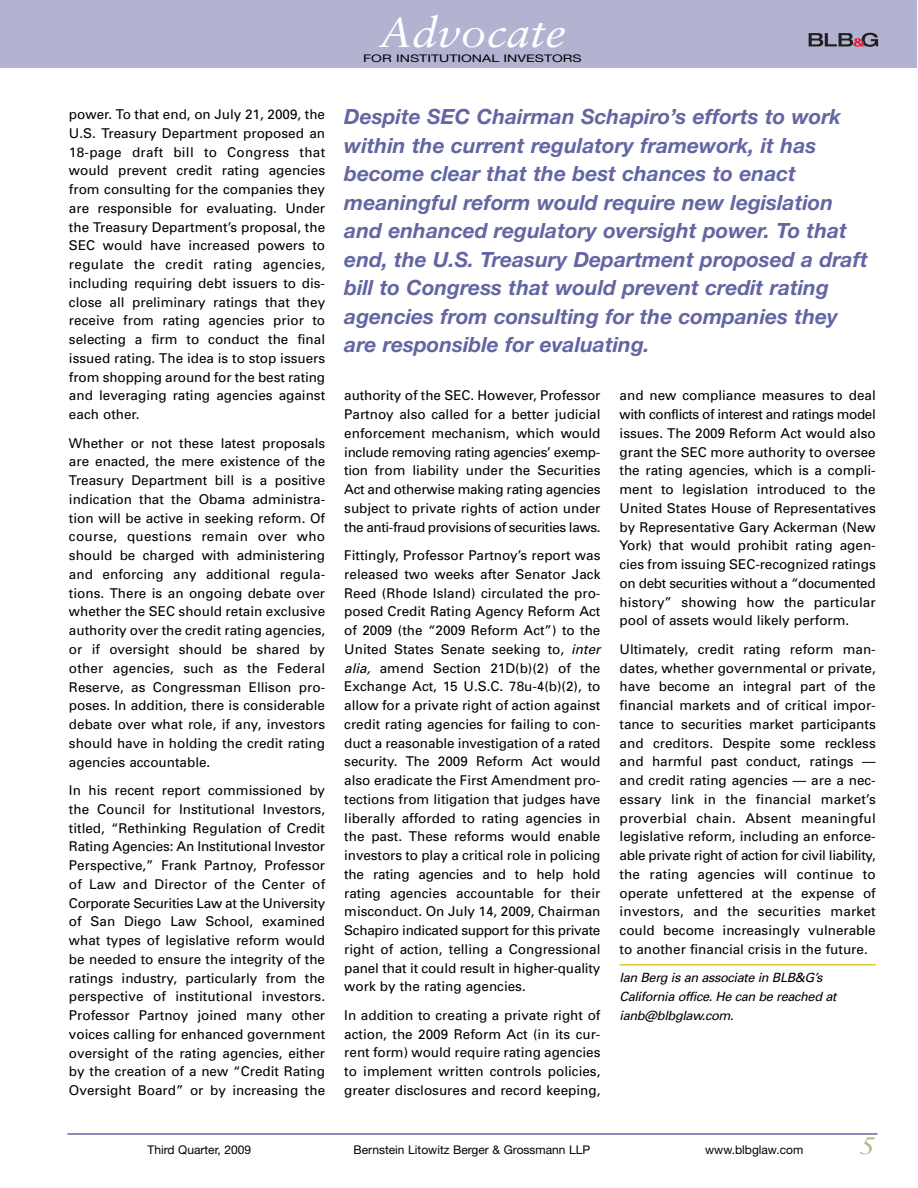
<style>
.page{position:relative;width:918px;height:1188px;background:#fff}
.page>*{position:absolute;margin:0;border:0;box-sizing:border-box;transform-origin:0 0}
.t1{font:italic 42px "Sabon";color:#fff;scale:1.1 1}
.t2{font:italic 24px "Sabon";color:#afb883;scale:1.25 1}
.t3{font:italic 700 21px/28.5px "Helvetica Neue";color:#6466a3}
.t4{font:13.5px/18.8px "Univers";color:#000;text-align:justify}
.t5{font:italic 12.75px/18.8px "Univers";color:#000}
.t6{font:12px "Helvetica Neue";color:#000}
.t7{font:10.5px "Helvetica Neue";color:#000;scale:1.35 1}
.s1{font-style:italic}
</style>
<div class="page">
<hr style="left:620px;top:964px;width:256px;height:2px;background:#decb2d">
<hr style="left:68px;top:1133px;width:810px;height:2px;background:#6466a3">
<div style="left:0;top:0;width:916px;height:68px;background:#b1b3d1"></div>
<svg style="left:809px;top:33px;width:69px;height:14px"></svg>
<h1 class="t1" style="left:379px;top:14px;width:172px">Advocate</h1>
<p class="t4" style="left:69px;top:106px;width:258px">power. To that end, on July 21, 2009, the U.S. Treasury Department proposed an 18-page draft bill to Congress that would prevent credit rating agencies from consulting for the companies they are responsible for evaluating. Under the Treasury Department’s proposal, the SEC would have increased powers to regulate the credit rating agencies, including requiring debt issuers to dis&shy;close all preliminary ratings that they receive from rating agencies prior to selecting a firm to conduct the final issued rating. The idea is to stop issuers from shopping around for the best rating and leveraging rating agencies against each other.</p>
<p class="t4" style="left:69px;top:435px;width:258px">Whether or not these latest proposals are enacted, the mere existence of the Treasury Department bill is a positive indication that the Obama administra&shy;tion will be active in seeking reform. Of course, questions remain over who should be charged with administering and enforcing any additional regula&shy;tions. There is an ongoing debate over whether the SEC should retain exclusive authority over the credit rating agencies, or if oversight should be shared by other agencies, such as the Federal Reserve, as Congressman Ellison pro&shy;poses. In addition, there is considerable debate over what role, if any, investors should have in holding the credit rating agencies accountable.</p>
<p class="t4" style="left:69px;top:782px;width:258px">In his recent report commissioned by the Council for Institutional Investors, titled, “Rethinking Regulation of Credit Rating Agencies: An Institutional Investor Perspective,” Frank Partnoy, Professor of Law and Director of the Center of Corporate Securities Law at the University of San Diego Law School, examined what types of legislative reform would be needed to ensure the integrity of the ratings industry, particularly from the perspective of institutional investors.<br>Professor Partnoy joined many other voices calling for enhanced government oversight of the rating agencies, either by the creation of a new “Credit Rating Oversight Board” or by increasing the</p>
<p class="t7" style="left:363px;top:55px;width:163px">FOR INSTITUTIONAL INVESTORS</p>
<p class="t3" style="left:344px;top:105px;width:525px">Despite SEC Chairman Schapiro’s efforts to work within the current regulatory framework, it has become clear that the best chances to enact meaningful reform would require new legislation and enhanced regulatory oversight power. To that end, the U.S. Treasury Department proposed a draft bill to Congress that would prevent credit rating agencies from consulting for the companies they are responsible for evaluating.</p>
<p class="t4" style="left:344px;top:387px;width:258px">authority of the SEC. However, Professor Partnoy also called for a better judicial enforcement mechanism, which would include removing rating agencies’ exemp&shy;tion from liability under the Securities Act and otherwise making rating agencies subject to private rights of action under the anti-fraud provisions of securities laws.</p>
<p class="t4" style="left:344px;top:547px;width:260px;text-align:left">Fittingly, Professor Partnoy’s report was released two weeks after Senator Jack Reed (Rhode Island) circulated the pro&shy;posed Credit Rating Agency Reform Act of 2009 (the “2009 Reform Act”) to the United States Senate seeking to, <span class="s1">inter alia,</span> amend Section 21D(b)(2) of the Exchange Act, 15 U.S.C. 78u-4(b)(2), to allow for a private right of action against credit rating agencies for failing to con&shy;duct a reasonable investigation of a rated security. The 2009 Reform Act would also eradicate the First Amendment pro&shy;tections from litigation that judges have liberally afforded to rating agencies in the past. These reforms would enable investors to play a critical role in policing the rating agencies and to help hold rating agencies accountable for their misconduct. On July 14, 2009, Chairman Schapiro indicated support for this private right of action, telling a Congressional panel that it could result in higher-quality work by the rating agencies.</p>
<p class="t4" style="left:344px;top:1007px;width:258px">In addition to creating a private right of action, the 2009 Reform Act (in its cur&shy;rent form) would require rating agencies to implement written controls policies, greater disclosures and record keeping,</p>
<p class="t4" style="left:620px;top:387px;width:258px">and new compliance measures to deal with conflicts of interest and ratings model issues. The 2009 Reform Act would also grant the SEC more authority to oversee the rating agencies, which is a compli&shy;ment to legislation introduced to the United States House of Representatives by Representative Gary Ackerman (New York) that would prohibit rating agen&shy;cies from issuing SEC-recognized ratings on debt securities without a “documented history” showing how the particular pool of assets would likely perform.</p>
<p class="t4" style="left:620px;top:641px;width:258px">Ultimately, credit rating reform man&shy;dates, whether governmental or private, have become an integral part of the financial markets and of critical impor&shy;tance to securities market participants and creditors. Despite some reckless and harmful past conduct, ratings — and credit rating agencies — are a nec&shy;essary link in the financial market’s proverbial chain. Absent meaningful legislative reform, including an enforce&shy;able private right of action for civil liability, the rating agencies will continue to operate unfettered at the expense of investors, and the securities market could become increasingly vulnerable to another financial crisis in the future.</p>
<p class="t5" style="left:620px;top:970px;width:221px">Ian Berg is an associate in BLB&amp;G’s<br>California office.He can be reached at ianb@blbglaw.com.</p>
<p class="t6" style="left:148px;top:1146px;width:105px">Third Quarter, 2009</p>
<p class="t6" style="left:354px;top:1146px;width:238px">Bernstein Litowitz Berger &amp; Grossmann LLP</p>
<p class="t6" style="left:705px;top:1146px;width:100px">www.blbglaw.com</p>
<h2 class="t2" style="left:859px;top:1135px;width:15px">5</h2>
</div>
